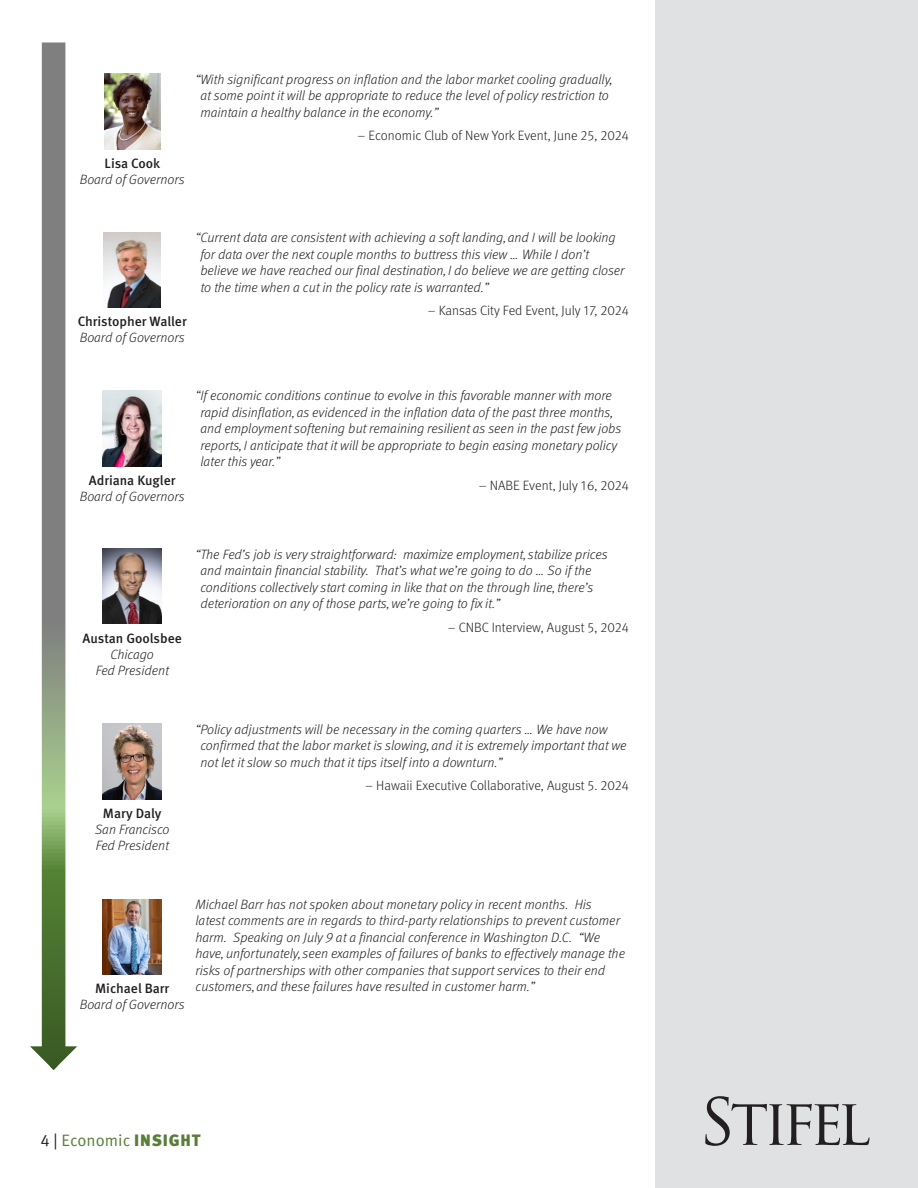
<style>
.page{position:relative;width:918px;height:1188px;background:#fff}
.page>*{position:absolute;margin:0;border:0;box-sizing:border-box;transform-origin:0 0}
.t1{font:16.5px "Meta OT Norm";color:#587e38}
.Subhead{font:italic 300 13.5px/16.5px "Meta OT";color:#231f20}
.Subhead-2{font:300 13.5px "Meta OT";color:#231f20}
.Subhead-3{font:500 13.5px/16.2px "Meta OT";color:#231f20}
.s1{font-weight:500;font-style:normal}
.s2{font-weight:300;font-style:italic}
.s3{color:#231f20}
.s4{font-family:"Meta OT";font-weight:900}
</style>
<div class="page">
<div style="left:655px;top:0;width:263px;height:1188px;background:#e0e1e2"></div>
<svg style="left:705px;top:1096px;width:164px;height:50px"></svg>
<svg style="left:30px;top:42px;width:47px;height:1028px"></svg>
<img style="left:104px;top:74px;width:56px;height:75px">
<img style="left:104px;top:232px;width:57px;height:76px">
<img style="left:103px;top:390px;width:59px;height:76px">
<img style="left:103px;top:549px;width:59px;height:75px">
<img style="left:103px;top:724px;width:59px;height:75px">
<img style="left:103px;top:899px;width:59px;height:76px">
<p class="Subhead" style="left:80px;top:155px;width:106px;text-align:center"><span class="s1">Lisa Cook<br></span>Board of Governors</p>
<p class="Subhead" style="left:200px;top:71px;width:412px;text-indent:-5px">“With significant progress on inflation and the labor market cooling gradually, at some point it will be appropriate to reduce the level of policy restriction to maintain a healthy balance in the economy.”</p>
<p class="Subhead-2" style="left:358px;top:128px;width:273px">– Economic Club of New York Event, June 25, 2024</p>
<p class="Subhead-3" style="left:78px;top:314px;width:111px">Christopher Waller<br><span class="s2">Board of Governors</span></p>
<p class="Subhead" style="left:200px;top:230px;width:426px;text-indent:-5px">“Current data are consistent with achieving a soft landing, and I will be looking for data over the next couple months to buttress this view … While I don’t believe we have reached our final destination, I do believe we are getting closer to the time when a cut in the policy rate is warranted.”</p>
<p class="Subhead-2" style="left:428px;top:302px;width:203px">– Kansas City Fed Event, July 17, 2024</p>
<p class="Subhead" style="left:80px;top:472px;width:106px;text-align:center"><span class="s1">Adriana Kugler<br></span>Board of Governors</p>
<p class="Subhead" style="left:200px;top:388px;width:422px;text-indent:-5px">“If economic conditions continue to evolve in this favorable manner with more rapid disinflation, as evidenced in the inflation data of the past three months, and employment softening but remaining resilient as seen in the past few jobs reports, I anticipate that it will be appropriate to begin easing monetary policy later this year.”</p>
<p class="Subhead-2" style="left:479px;top:477px;width:152px">– NABE Event, July 16, 2024</p>
<p class="Subhead" style="left:83px;top:630px;width:101px;text-align:center"><span class="s1">Austan Goolsbee<br></span>Chicago<br>Fed President</p>
<p class="Subhead" style="left:200px;top:546px;width:409px;text-indent:-5px">“The Fed’s job is very straightforward: maximize employment, stabilize prices and maintain financial stability. That’s what we’re going to do … So if the conditions collectively start coming in like that on the through line, there’s deterioration on any of those parts, we’re going to fix it.”</p>
<p class="Subhead-2" style="left:448px;top:619px;width:183px">– CNBC Interview, August 5, 2024</p>
<p class="Subhead" style="left:95px;top:805px;width:76px;text-align:center"><span class="s1">Mary Daly<br></span>San Francisco<br>Fed President</p>
<p class="Subhead" style="left:200px;top:721px;width:428px;text-indent:-5px">“Policy adjustments will be necessary in the coming quarters … We have now confirmed that the labor market is slowing, and it is extremely important that we not let it slow so much that it tips itself into a downturn.”</p>
<p class="Subhead-2" style="left:365px;top:778px;width:265px">– Hawaii Executive Collaborative, August 5. 2024</p>
<p class="Subhead" style="left:195px;top:896px;width:431px">Michael Barr has not spoken about monetary policy in recent months. His<br>latest comments are in regards to third-party relationships to prevent customer harm. Speaking on July 9 at a financial conference in Washington D.C. “We have, unfortunately, seen examples of failures of banks to effectively manage the risks of partnerships with other companies that support services to their end</p>
<p class="Subhead-3" style="left:95px;top:980px;width:76px">Michael Barr</p>
<p class="Subhead" style="left:195px;top:979px;width:341px">customers, and these failures have resulted in customer harm.”</p>
<p class="Subhead" style="left:80px;top:997px;width:106px">Board of Governors</p>
<p class="t1" style="left:40px;top:1130px;width:161px"><span class="s3">4 |</span> Economic <span class="s4">INSIGHT</span></p>
</div>
